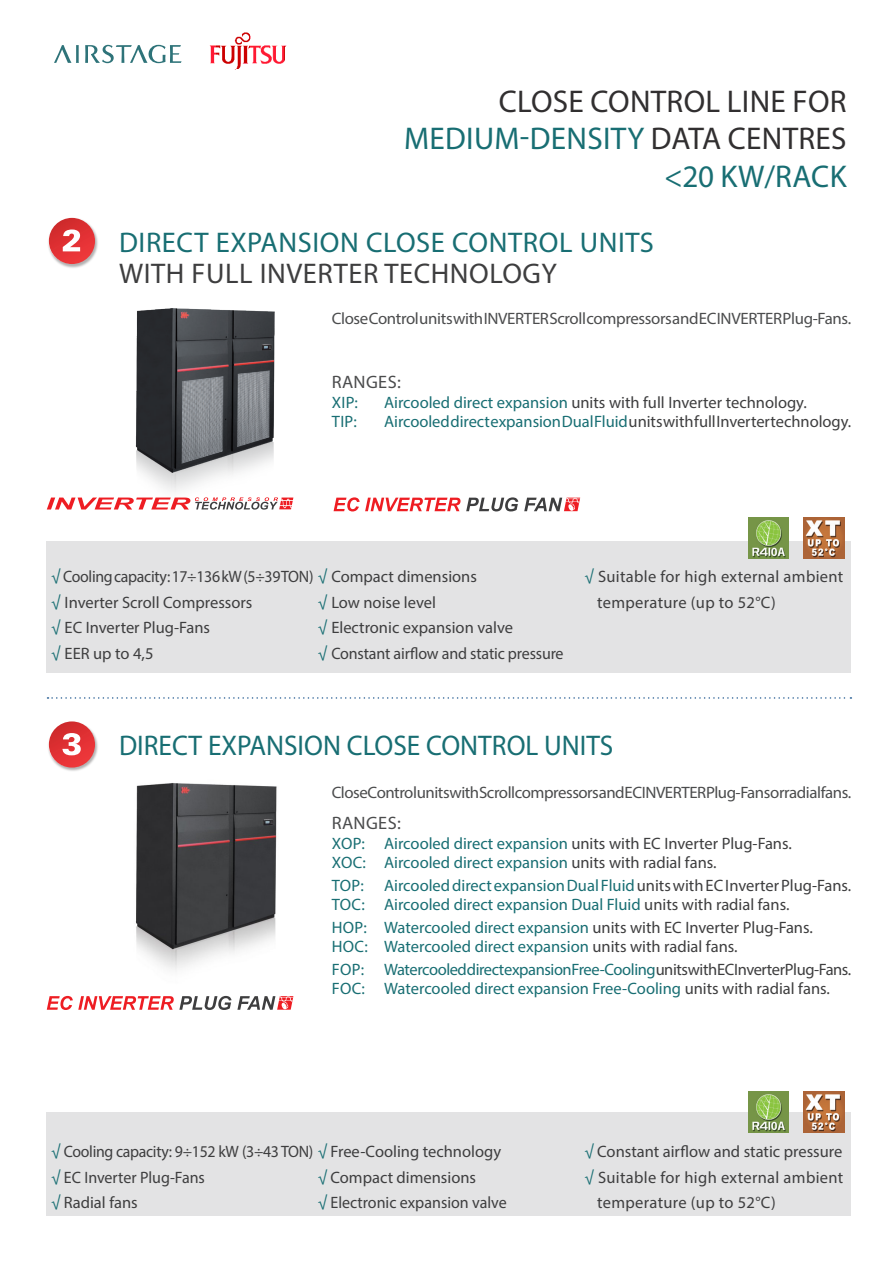
<style>
.page{position:relative;width:893px;height:1263px;background:#fff}
.page>*{position:absolute;margin:0;border:0;box-sizing:border-box;transform-origin:0 0}
.t1{font:31.5px "Myriad Pro";letter-spacing:.01em;color:#186e73}
.t2{font:31.5px "Myriad Pro";letter-spacing:.01em;color:#312f30}
.t3{font:28.5px "Myriad Pro";letter-spacing:.02em;color:#186e73}
.t4{font:28.5px "Myriad Pro";color:#186e73;scale:.96 1}
.t5{font:28.5px "Myriad Pro";letter-spacing:.02em;color:#3e3e3f}
.t6{font:18px "Myriad Pro";letter-spacing:.02em;color:#4b4c4d}
.t7{font:16.5px "Myriad Pro";color:#186e73}
.t8{font:16.5px "Myriad Pro";color:#3e3e3f}
.t9{font:16.5px "Myriad Pro";letter-spacing:-.03em;color:#4b4c4d}
.t10{font:16.5px "Myriad Pro";letter-spacing:-.02em;color:#3e3e3f;scale:.96 1}
.t11{font:16.5px "Myriad Pro";letter-spacing:.02em;color:#3e3e3f}
.t12{font:16.5px "Myriad Pro";letter-spacing:-.025em;color:#186e73}
.s1{color:#312f30}
.s2{color:#186e73}
.s3{color:#3e3e3f}
</style>
<div class="page">
<img style="left:48px;top:219px;width:50px;height:49px">
<svg style="left:48px;top:217px;width:46px;height:47px"></svg>
<svg style="left:49px;top:218px;width:46px;height:46px"></svg>
<svg style="left:63px;top:229px;width:17px;height:22px"></svg>
<img style="left:48px;top:723px;width:50px;height:48px">
<svg style="left:49px;top:721px;width:46px;height:47px"></svg>
<svg style="left:62px;top:733px;width:19px;height:22px"></svg>
<img style="left:135px;top:783px;width:159px;height:215px">
<div style="left:47px;top:1112px;width:804px;height:104px;background:#e3e3e4"></div>
<div style="left:47px;top:541px;width:804px;height:132px;background:#e3e3e4"></div>
<svg style="left:47px;top:497px;width:72px;height:13px"></svg>
<svg style="left:334px;top:497px;width:126px;height:14px"></svg>
<svg style="left:466px;top:497px;width:52px;height:14px"></svg>
<svg style="left:524px;top:498px;width:56px;height:13px"></svg>
<svg style="left:47px;top:996px;width:246px;height:14px"></svg>
<img style="left:748px;top:1091px;width:41px;height:41px">
<img style="left:748px;top:518px;width:41px;height:40px">
<img style="left:804px;top:1091px;width:41px;height:41px">
<img style="left:804px;top:518px;width:41px;height:40px">
<svg style="left:48px;top:697px;width:803px;height:2px"></svg>
<img style="left:119px;top:308px;width:175px;height:202px">
<img style="left:209px;top:32px;width:78px;height:38px">
<svg style="left:54px;top:45px;width:25px;height:18px"></svg>
<svg style="left:85px;top:45px;width:97px;height:18px"></svg>
<p class="t2" style="left:499px;top:82px;width:349px">CLOSE CONTROL LINE FOR</p>
<p class="t1" style="left:404px;top:119px;width:444px">MEDIUM-DENSITY <span class="s1">DATA CENTRES</span></p>
<p class="t1" style="left:664px;top:157px;width:184px">&lt;20 KW/RACK</p>
<p class="t3" style="left:119px;top:224px;width:536px">DIRECT EXPANSION CLOSE CONTROL UNITS</p>
<p class="t5" style="left:119px;top:256px;width:439px">WITH FULL INVERTER TECHNOLOGY</p>
<p class="t9" style="left:332px;top:308px;width:521px">Close Control units with INVERTER Scroll compressors and EC INVERTER Plug-Fans.</p>
<p class="t6" style="left:332px;top:371px;width:71px">RANGES:</p>
<p class="t7" style="left:332px;top:392px;width:28px">XIP:</p>
<p class="t8" style="left:384px;top:392px;width:424px"><span class="s2">Aircooled direct expansion</span> units with full Inverter technology.</p>
<p class="t7" style="left:332px;top:412px;width:26px">TIP:</p>
<p class="t7" style="left:384px;top:412px;width:469px">Aircooled direct expansion Dual Fluid <span class="s3">units with full Inverter technology.</span></p>
<p class="t10" style="left:51px;top:566px;width:445px"><span class="s2">√</span> Cooling capacity: 17÷136 kW (5÷39 TON) <span class="s2">√</span> Compact dimensions</p>
<p class="t8" style="left:51px;top:592px;width:203px"><span class="s2">√</span> Inverter Scroll Compressors</p>
<p class="t8" style="left:51px;top:617px;width:161px"><span class="s2">√</span> EC Inverter Plug-Fans</p>
<p class="t8" style="left:51px;top:643px;width:104px"><span class="s2">√</span> EER up to 4,5</p>
<p class="t8" style="left:318px;top:592px;width:120px"><span class="s2">√</span> Low noise level</p>
<p class="t8" style="left:318px;top:617px;width:197px"><span class="s2">√</span> Electronic expansion valve</p>
<p class="t8" style="left:318px;top:643px;width:247px"><span class="s2">√</span> Constant airflow and static pressure</p>
<p class="t11" style="left:584px;top:566px;width:260px"><span class="s2">√</span> Suitable for high external ambient</p>
<p class="t11" style="left:597px;top:592px;width:180px">temperature (up to 52°C)</p>
<p class="t4" style="left:119px;top:728px;width:516px">DIRECT EXPANSION CLOSE CONTROL UNITS</p>
<p class="t9" style="left:332px;top:782px;width:521px">Close Control units with Scroll compressors and EC INVERTER Plug-Fans or radial fans.</p>
<p class="t6" style="left:332px;top:812px;width:71px">RANGES:</p>
<p class="t8" style="left:332px;top:833px;width:461px"><span class="s2">XOP: Aircooled direct expansion</span> units with EC Inverter Plug-Fans.</p>
<p class="t7" style="left:332px;top:852px;width:386px">XOC: Aircooled direct expansion <span class="s3">units with radial fans.</span></p>
<p class="t7" style="left:332px;top:875px;width:521px">TOP: Aircooled direct expansion Dual Fluid<span class="s3">units with EC Inverter Plug-Fans.</span></p>
<p class="t7" style="left:332px;top:894px;width:459px">TOC: Aircooled direct expansion Dual Fluid <span class="s3">units with radial fans.</span></p>
<p class="t7" style="left:332px;top:917px;width:483px">HOP: Watercooled direct expansion <span class="s3">units with EC Inverter Plug-Fans.</span></p>
<p class="t7" style="left:332px;top:936px;width:407px">HOC: Watercooled direct expansion <span class="s3">units with radial fans.</span></p>
<p class="t12" style="left:332px;top:959px;width:521px">FOP: Watercooled direct expansion Free-Cooling<span class="s3">units with EC Inverter Plug-Fans.</span></p>
<p class="t7" style="left:332px;top:978px;width:500px">FOC: Watercooled direct expansion Free-Cooling <span class="s3">units with radial fans.</span></p>
<p class="t10" style="left:51px;top:1142px;width:470px"><span class="s2">√</span> Cooling capacity: 9÷152 kW (3÷43 TON) <span class="s2">√</span> Free-Cooling technology</p>
<p class="t8" style="left:51px;top:1167px;width:155px"><span class="s2">√</span> EC Inverter Plug-Fans</p>
<p class="t8" style="left:51px;top:1193px;width:88px"><span class="s2">√</span> Radial fans</p>
<p class="t8" style="left:318px;top:1167px;width:160px"><span class="s2">√</span> Compact dimensions</p>
<p class="t8" style="left:318px;top:1193px;width:191px"><span class="s2">√</span> Electronic expansion valve</p>
<p class="t8" style="left:584px;top:1142px;width:259px"><span class="s2">√</span> Constant airflow and static pressure</p>
<p class="t11" style="left:584px;top:1167px;width:260px"><span class="s2">√</span> Suitable for high external ambient</p>
<p class="t11" style="left:597px;top:1193px;width:180px">temperature (up to 52°C)</p>
</div>
